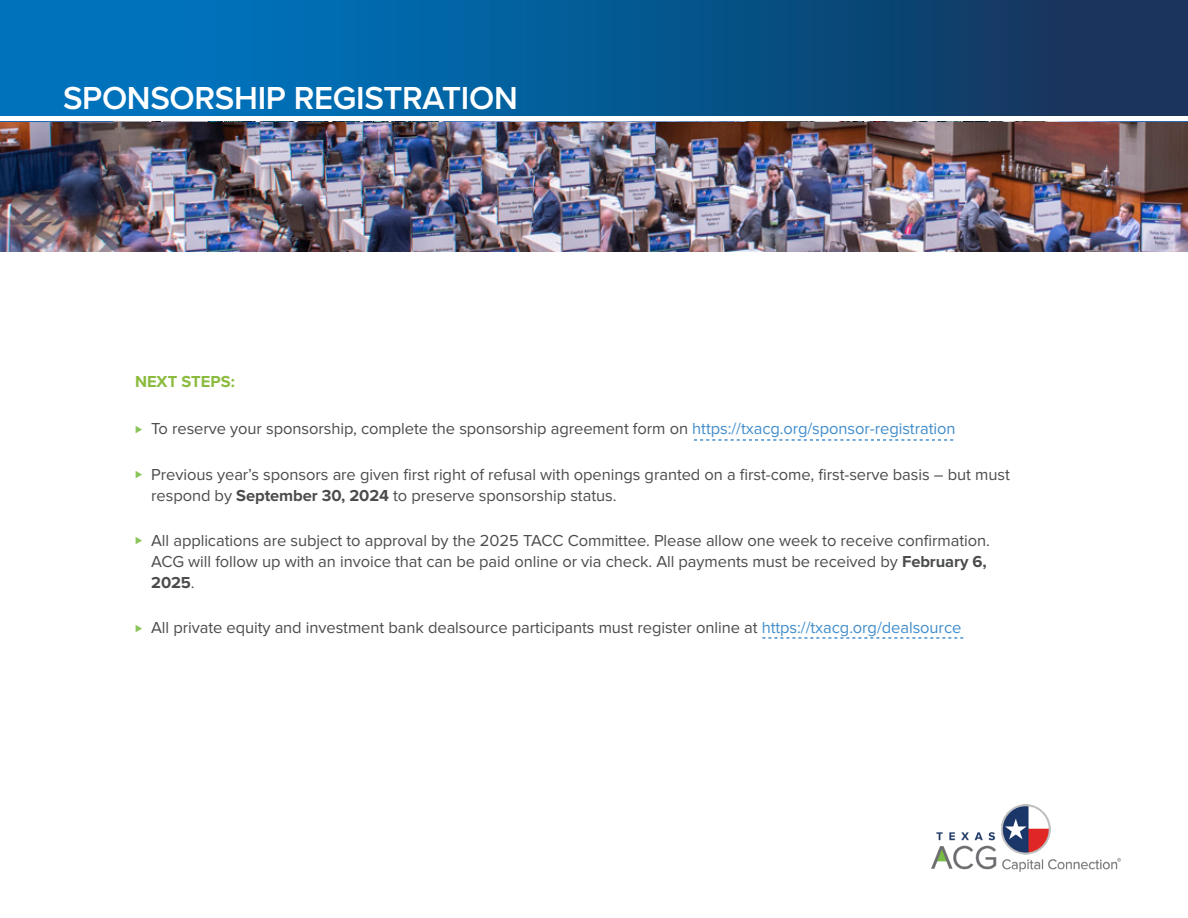
<style>
.page{position:relative;width:1188px;height:918px;background:#fff}
.page>*{position:absolute;margin:0;border:0;box-sizing:border-box;transform-origin:0 0}
.head{font:600 33px "Proxima Nova";letter-spacing:-.01em;color:#fff}
.t1{font:16.5px/21px "Proxima Nova";letter-spacing:-.005em;color:#4b4c4d}
.subhead{font:700 16.5px "Proxima Nova";color:#8bbb3e}
.s1{font-size:12px;color:#8ac55a}
.s2{color:#418dcb}
.s3{font-weight:700}
</style>
<div class="page">
<div style="left:0;top:0;width:1188px;height:116px;background:linear-gradient(to right,#007dcc,#153258)"></div>
<img style="left:0;top:122px;width:1188px;height:129px">
<svg style="left:694px;top:439px;width:259px;height:2px"></svg>
<svg style="left:762px;top:637px;width:201px;height:2px"></svg>
<img style="left:931px;top:804px;width:190px;height:68px">
<p class="head" style="left:63px;top:74px;width:456px">SPONSORSHIP REGISTRATION</p>
<p class="subhead" style="left:135px;top:369px;width:101px">NEXT STEPS:</p>
<p class="t1" style="left:135px;top:419px;width:822px"><span class="s1">⊲</span> To reserve your sponsorship, complete the sponsorship agreement form on <span class="s2">https://txacg.org/sponsor-registration</span></p>
<p class="t1" style="left:151px;top:464px;width:860px;text-indent:-16px"><span class="s1">⊲</span> Previous year’s sponsors are given first right of refusal with openings granted on a first-come, first-serve basis – but must respond by <span class="s3">September 30, 2024</span> to preserve sponsorship status.</p>
<p class="t1" style="left:151px;top:530px;width:840px;text-indent:-16px"><span class="s1">⊲</span> All applications are subject to approval by the 2025 TACC Committee. Please allow one week to receive confirmation.<br>ACG will follow up with an invoice that can be paid online or via check. All payments must be received by <span class="s3">February 6,<br>2025</span>.</p>
<p class="t1" style="left:135px;top:617px;width:828px"><span class="s1">⊲</span> All private equity and investment bank dealsource participants must register online at <span class="s2">https://txacg.org/dealsource</span></p>
</div>
